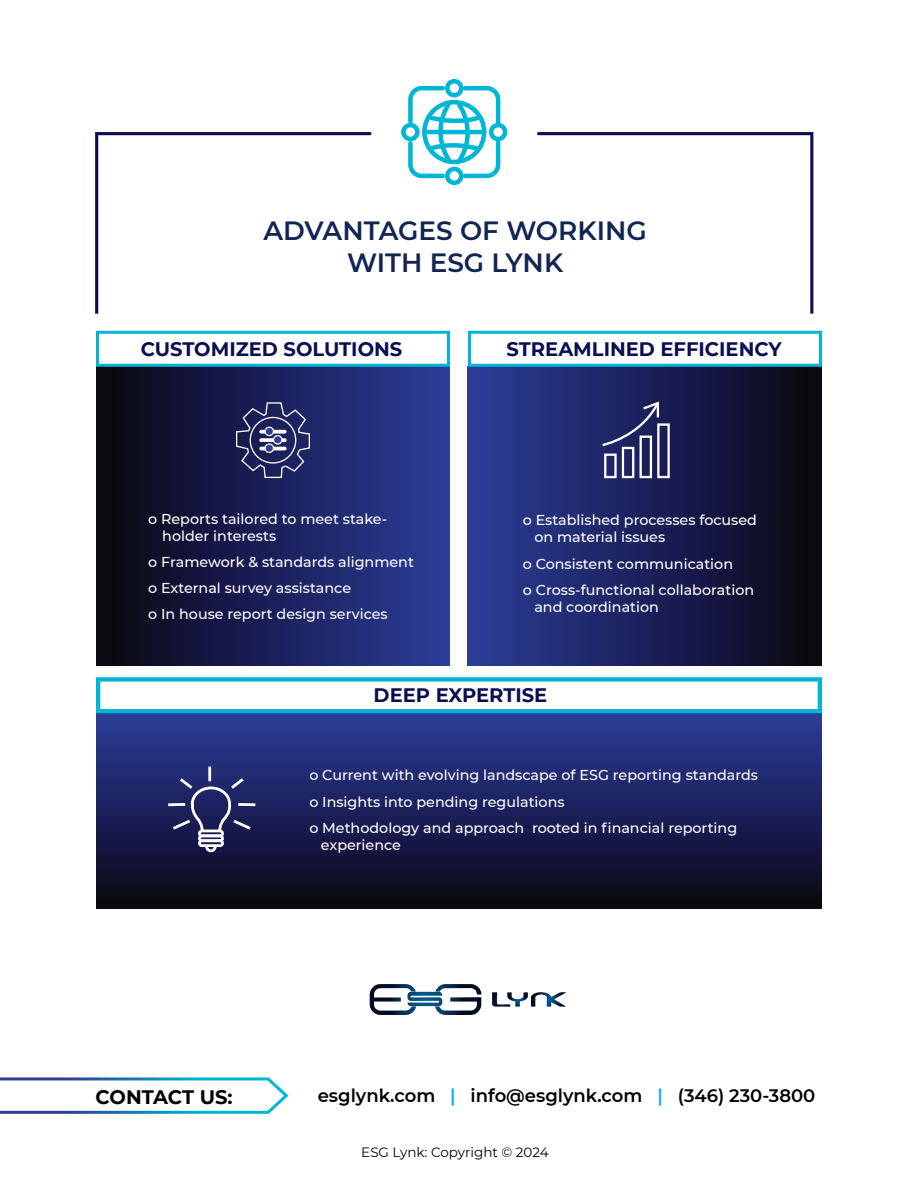
<style>
.page{position:relative;width:918px;height:1188px;background:#fff}
.page>*{position:absolute;margin:0;border:0;box-sizing:border-box;transform-origin:0 0}
.t1{font:600 26.4px/31.7px "Montserrat";color:#112553;text-align:center}
.t2{font:700 19.5px "Montserrat";color:#0b0f51}
.t3{font:700 19.5px "Montserrat";letter-spacing:-.005em;color:#000}
.t4{font:600 18px "Montserrat";color:#000}
.t5{font:500 14.25px/26.2px "Montserrat";color:#fff}
.t6{font:13.5px "Montserrat";color:#000}
.s1{color:#00b6d5}
</style>
<div class="page">
<svg style="left:537px;top:132px;width:276px;height:182px"></svg>
<svg style="left:95px;top:132px;width:277px;height:182px"></svg>
<div style="left:96px;top:367px;width:354px;height:298px;background:linear-gradient(to right,#0a0611,#2b3c9b)"></div>
<div style="left:468px;top:367px;width:354px;height:298px;background:linear-gradient(to right,#2b3c9c,#0a0612)"></div>
<svg style="left:96px;top:331px;width:354px;height:36px"></svg>
<div style="left:96px;top:713px;width:726px;height:196px;background:linear-gradient(to bottom,#2b3c9c,#0a0713)"></div>
<svg style="left:96px;top:677px;width:726px;height:36px"></svg>
<svg style="left:468px;top:331px;width:354px;height:36px"></svg>
<svg style="left:235px;top:402px;width:76px;height:77px;background:#35396d"></svg>
<svg style="left:261px;top:430px;width:24px;height:4px"></svg>
<div style="left:265px;top:427px;width:9px;height:9px;background:#2a3f98;border-radius:50%"></div>
<div style="left:264px;top:427px;width:10px;height:9px;border:1px solid #fff;border-radius:50%"></div>
<svg style="left:261px;top:438px;width:24px;height:4px"></svg>
<svg style="left:274px;top:436px;width:8px;height:8px"></svg>
<div style="left:273px;top:435px;width:10px;height:10px;border:1px solid #fff;border-radius:50%"></div>
<hr style="left:261px;top:447px;width:24px;height:3px;background:#fff">
<svg style="left:265px;top:444px;width:9px;height:8px"></svg>
<div style="left:264px;top:443px;width:10px;height:10px;border:1px solid #fff;border-radius:50%"></div>
<div style="left:445px;top:167px;width:19px;height:18px;border:5px solid #00b6d5;border-radius:50%"></div>
<div style="left:401px;top:123px;width:19px;height:18px;border:5px solid #00b6d5;border-radius:50%"></div>
<div style="left:489px;top:123px;width:18px;height:18px;border:5px solid #00b6d5;border-radius:50%"></div>
<div style="left:445px;top:79px;width:19px;height:18px;border:5px solid #00b6d5;border-radius:50%"></div>
<svg style="left:406px;top:84px;width:97px;height:96px"></svg>
<svg style="left:0;top:1077px;width:289px;height:37px"></svg>
<div style="left:198px;top:830px;width:26px;height:7px;border:3px solid #fff;border-radius:2px"></div>
<div style="left:198px;top:834px;width:26px;height:8px;border:3px solid #fff;border-radius:2px"></div>
<div style="left:198px;top:839px;width:26px;height:8px;border:3px solid #fff;border-radius:2px"></div>
<svg style="left:204px;top:843px;width:14px;height:11px"></svg>
<hr style="left:168px;top:803px;width:17px;height:3px;background:#fff">
<hr style="left:208px;top:767px;width:3px;height:14px;background:#fff">
<hr style="left:238px;top:803px;width:17px;height:3px;background:#fff">
<svg style="left:170px;top:775px;width:84px;height:59px;background:#3a3f74"></svg>
<div style="left:604px;top:454px;width:13px;height:24px;border:2px solid #fff"></div>
<div style="left:622px;top:447px;width:12px;height:31px;border:2px solid #fff"></div>
<div style="left:640px;top:436px;width:12px;height:42px;border:2px solid #fff"></div>
<div style="left:657px;top:423px;width:13px;height:55px;border:2px solid #fff"></div>
<svg style="left:600px;top:400px;width:61px;height:47px;background:#383d73"></svg>
<svg style="left:370px;top:984px;width:111px;height:31px"></svg>
<svg style="left:492px;top:992px;width:74px;height:15px"></svg>
<h1 class="t1" style="left:263px;top:214px;width:385px">ADVANTAGES OF WORKING<br>WITH ESG LYNK</h1>
<h2 class="t2" style="left:141px;top:335px;width:263px">CUSTOMIZED SOLUTIONS</h2>
<p class="t5" style="left:162px;top:509px;width:226px;line-height:17.1px;text-indent:-14px">o Reports tailored to meet stake&shy;holder interests</p>
<p class="t5" style="left:148px;top:548px;width:267px">o Framework &amp; standards alignment o External survey assistance<br>o In house report design services</p>
<h2 class="t2" style="left:507px;top:335px;width:277px">STREAMLINED EFFICIENCY</h2>
<p class="t5" style="left:534px;top:511px;width:224px;line-height:17.1px;text-indent:-12px">o Established processes focused on material issues</p>
<p class="t5" style="left:523px;top:550px;width:233px">o Consistent communication<br>o Cross-functional collaboration</p>
<p class="t5" style="left:534px;top:593px;width:126px">and coordination</p>
<h2 class="t2" style="left:374px;top:681px;width:175px">DEEP EXPERTISE</h2>
<p class="t5" style="left:309px;top:762px;width:450px">o Current with evolving landscape of ESG reporting standards o Insights into pending regulations<br>o Methodology and approach rooted in financial reporting</p>
<p class="t5" style="left:321px;top:831px;width:82px">experience</p>
<h2 class="t3" style="left:96px;top:1083px;width:138px">CONTACT US:</h2>
<p class="t4" style="left:318px;top:1083px;width:499px">esglynk.com <span class="s1">|</span> info@esglynk.com <span class="s1">|</span> (346) 230-3800</p>
<p class="t6" style="left:361px;top:1143px;width:189px">ESG Lynk: Copyright © 2024</p>
</div>
